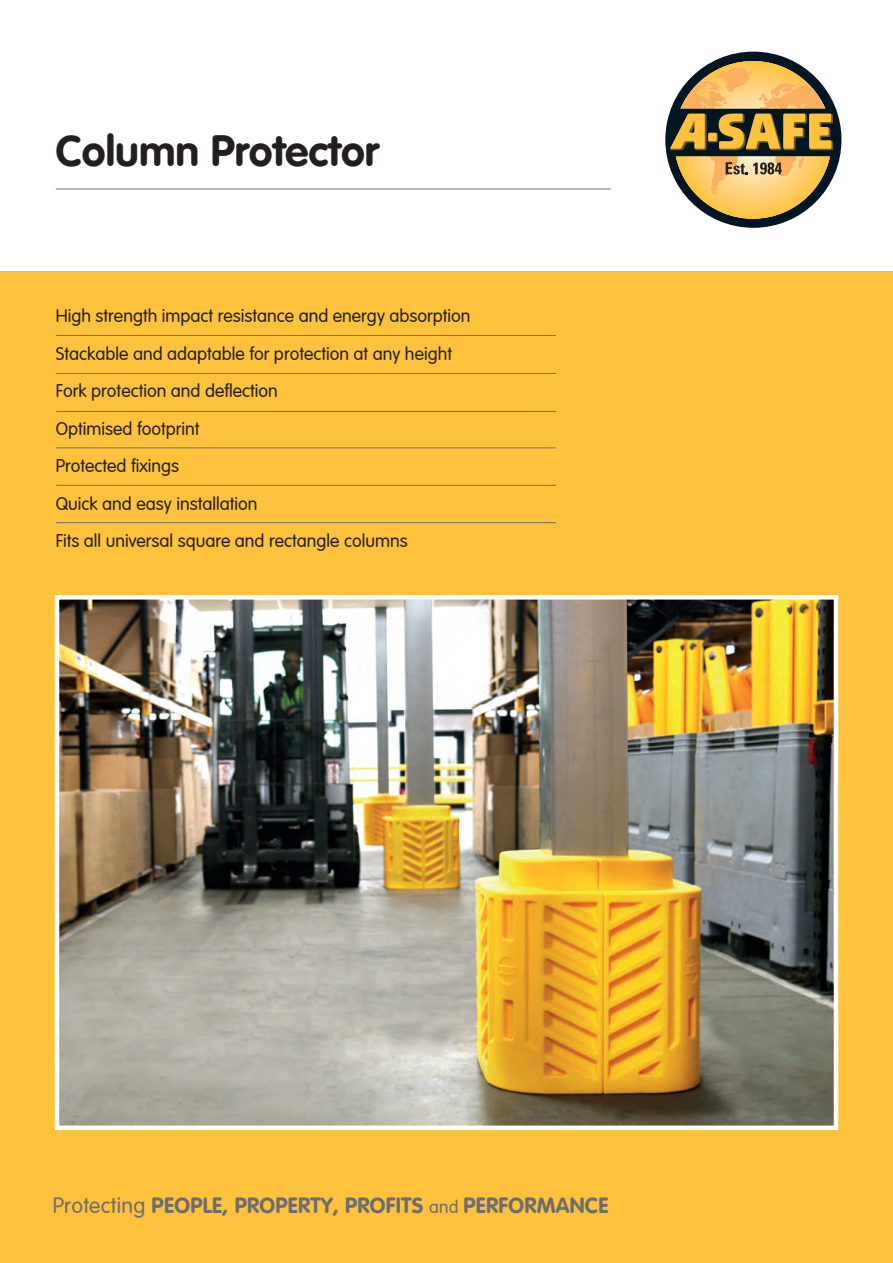
<style>
.page{position:relative;width:893px;height:1263px;background:#fff}
.page>*{position:absolute;margin:0;border:0;box-sizing:border-box;transform-origin:0 0}
.t1{font:42.9px "VAG Rounded Bold";color:#231f20}
.t2{font:21.75px "VAG Rounded Bold";letter-spacing:.015em;color:#6c6d70}
.t3{font:300 18px/37.5px "VAG Rounded";color:#231f20}
.s1{font-family:"VAG Rounded";font-weight:300}
.s2{font-family:"VAG Rounded";font-weight:300;font-size:17.55px}
</style>
<div class="page">
<div style="left:0;top:271px;width:893px;height:991px;background:#fec23c"></div>
<div style="left:665px;top:52px;width:176px;height:176px;background:#011622;border-radius:50%"></div>
<svg style="left:674px;top:61px;width:158px;height:158px"></svg>
<svg style="left:670px;top:61px;width:163px;height:134px"></svg>
<hr style="left:56px;top:189px;width:555px;height:1px;background:#6c6d70">
<hr style="left:56px;top:335px;width:500px;height:1px;background:#6c6d70">
<hr style="left:56px;top:373px;width:500px;height:1px;background:#6c6d70">
<hr style="left:56px;top:411px;width:500px;height:1px;background:#6c6d70">
<hr style="left:56px;top:447px;width:500px;height:1px;background:#6c6d70">
<hr style="left:56px;top:485px;width:500px;height:1px;background:#6c6d70">
<hr style="left:56px;top:522px;width:500px;height:1px;background:#6c6d70">
<img style="left:60px;top:600px;width:773px;height:525px">
<div style="left:55px;top:595px;width:783px;height:535px;border:4px solid #fff"></div>
<h1 class="t1" style="left:56px;top:126px;width:325px">Column Protector</h1>
<p class="t3" style="left:56px;top:298px;width:416px">High strength impact resistance and energy absorption Stackable and adaptable for protection at any height Fork protection and deflection<br>Optimised footprint<br>Protected fixings<br>Quick and easy installation<br>Fits all universal square and rectangle columns</p>
<p class="t2" style="left:53px;top:1192px;width:557px"><span class="s1">Protecting</span> PEOPLE, PROPERTY, PROFITS <span class="s2">and</span> PERFORMANCE</p>
</div>
